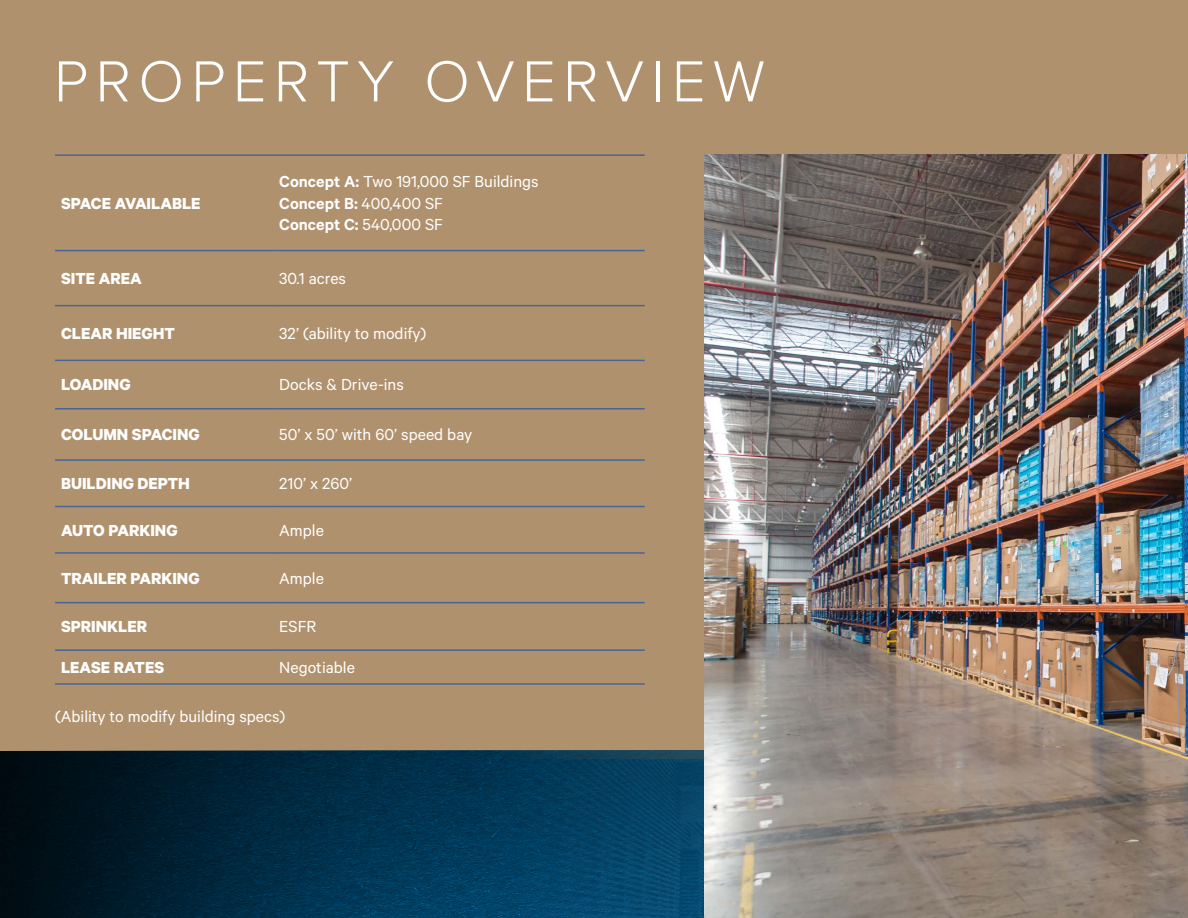
<style>
.page{position:relative;width:1188px;height:918px;background:#b0916d}
.page>*{position:absolute;margin:0;border:0;box-sizing:border-box;transform-origin:0 0}
.t1{font:300 60px "Proxima Nova";letter-spacing:.12em;color:#fff}
.t2{font:18px "Calibre";color:#fff}
.t3{font:700 18px "Calibre";color:#fff}
.t4{font:600 18px "Calibre";color:#fff}
.s1{font-weight:600}
.s2{font-weight:400}
</style>
<div class="page">
<hr style="left:55px;top:154px;width:218px;height:2px;background:#486695">
<hr style="left:273px;top:154px;width:372px;height:2px;background:#486695">
<hr style="left:55px;top:250px;width:218px;height:1px;background:#486695">
<hr style="left:273px;top:250px;width:372px;height:1px;background:#486695">
<hr style="left:55px;top:305px;width:218px;height:1px;background:#486695">
<hr style="left:273px;top:305px;width:372px;height:1px;background:#486695">
<hr style="left:55px;top:360px;width:218px;height:1px;background:#486695">
<hr style="left:273px;top:360px;width:372px;height:1px;background:#486695">
<hr style="left:55px;top:408px;width:218px;height:2px;background:#486695">
<hr style="left:273px;top:408px;width:372px;height:2px;background:#486695">
<hr style="left:55px;top:459px;width:218px;height:2px;background:#486695">
<hr style="left:273px;top:459px;width:372px;height:2px;background:#486695">
<hr style="left:55px;top:506px;width:218px;height:1px;background:#486695">
<hr style="left:273px;top:506px;width:372px;height:1px;background:#486695">
<hr style="left:55px;top:552px;width:218px;height:2px;background:#486695">
<hr style="left:273px;top:552px;width:372px;height:2px;background:#486695">
<hr style="left:55px;top:602px;width:218px;height:1px;background:#486695">
<hr style="left:273px;top:602px;width:372px;height:1px;background:#486695">
<img style="left:1px;top:649px;width:703px;height:269px">
<img style="left:704px;top:154px;width:484px;height:764px">
<p class="t1" style="left:54px;top:37px;width:712px">PROPERTY OVERVIEW</p>
<p class="t3" style="left:61px;top:192px;width:141px">SPACE AVAILABLE</p>
<p class="t2" style="left:279px;top:171px;width:261px"><span class="s1">Concept A:</span> Two 191,000 SF Buildings</p>
<p class="t4" style="left:279px;top:192px;width:165px">Concept B: <span class="s2">400,400 SF</span></p>
<p class="t4" style="left:279px;top:214px;width:165px">Concept C: <span class="s2">540,000 SF</span></p>
<p class="t3" style="left:61px;top:267px;width:82px">SITE AREA</p>
<p class="t2" style="left:279px;top:268px;width:68px">30.1 acres</p>
<p class="t3" style="left:61px;top:322px;width:115px">CLEAR HIEGHT</p>
<p class="t2" style="left:279px;top:323px;width:149px">32’ (ability to modify)</p>
<p class="t3" style="left:61px;top:374px;width:71px">LOADING</p>
<p class="t2" style="left:279px;top:374px;width:126px">Docks &amp; Drive-ins</p>
<p class="t3" style="left:61px;top:424px;width:140px">COLUMN SPACING</p>
<p class="t2" style="left:279px;top:424px;width:195px">50’ x 50’ with 60’ speed bay</p>
<p class="t3" style="left:61px;top:473px;width:130px">BUILDING DEPTH</p>
<p class="t2" style="left:279px;top:473px;width:75px">210’ x 260’</p>
<p class="t3" style="left:61px;top:519px;width:118px">AUTO PARKING</p>
<p class="t2" style="left:279px;top:519px;width:46px">Ample</p>
<p class="t3" style="left:61px;top:567px;width:140px">TRAILER PARKING</p>
<p class="t2" style="left:279px;top:568px;width:46px">Ample</p>
<p class="t3" style="left:61px;top:616px;width:87px">SPRINKLER</p>
<p class="t2" style="left:279px;top:616px;width:39px">ESFR</p>
<p class="t3" style="left:61px;top:656px;width:105px">LEASE RATES</p>
<p class="t2" style="left:279px;top:657px;width:77px">Negotiable</p>
<p class="t2" style="left:55px;top:706px;width:232px">(Ability to modify building specs)</p>
</div>
